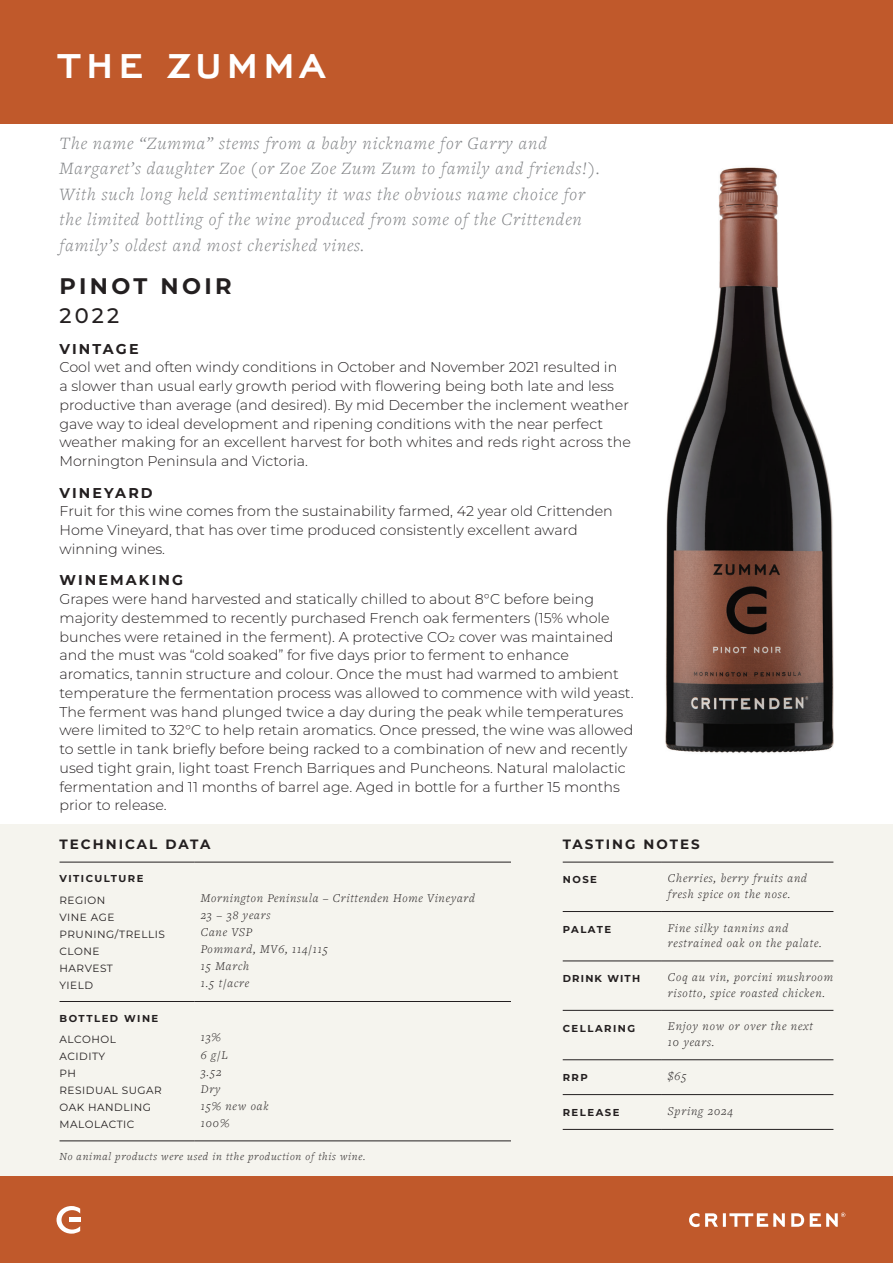
<style>
.page{position:relative;width:893px;height:1263px;background:#fff}
.page>*{position:absolute;margin:0;border:0;box-sizing:border-box;transform-origin:0 0}
.A_Head{font:700 45px "Engravers Gothic";letter-spacing:.13em;color:#fff}
.B_Head{font:700 22.5px "Montserrat";letter-spacing:.15em;color:#231f20}
.B_Head-2{font:500 21px "Montserrat";color:#231f20}
.Intro_Paragraph{font:italic 300 18px/25.5px "Freight Text Pro";letter-spacing:.05em;color:#808285}
.t1{font:300 14.25px/18.8px "Montserrat";color:#231f20}
.Sub_Heading{font:700 14.25px "Montserrat";letter-spacing:.15em;color:#231f20}
.Sub_Heading-2{font:700 13.5px "Montserrat";letter-spacing:.15em;color:#231f20}
.t2{font:italic 300 12.3px/15.8px "Freight Text Pro";letter-spacing:.07em;color:#231f20}
.t3{font:italic 300 11.25px "Freight Text Pro";letter-spacing:.07em;color:#231f20}
.t4{font:10.5px "Montserrat";letter-spacing:.05em;color:#231f20}
.Sub_Heading-3{font:700 10.05px "Montserrat";letter-spacing:.15em;color:#231f20}
.Sub_Heading-4{font:700 10.05px "Montserrat";letter-spacing:.12em;color:#231f20}
</style>
<div class="page">
<div style="left:0;top:824px;width:893px;height:439px;background:#f5f4ee"></div>
<hr style="left:563px;top:862px;width:99px;height:1px;background:#231f20">
<hr style="left:662px;top:862px;width:171px;height:1px;background:#231f20">
<hr style="left:563px;top:911px;width:99px;height:1px;background:#231f20">
<hr style="left:662px;top:911px;width:171px;height:1px;background:#231f20">
<hr style="left:563px;top:961px;width:99px;height:1px;background:#231f20">
<hr style="left:662px;top:961px;width:171px;height:1px;background:#231f20">
<hr style="left:563px;top:1010px;width:99px;height:1px;background:#231f20">
<hr style="left:662px;top:1010px;width:171px;height:1px;background:#231f20">
<hr style="left:563px;top:1059px;width:99px;height:1px;background:#231f20">
<hr style="left:662px;top:1059px;width:171px;height:1px;background:#231f20">
<hr style="left:563px;top:1094px;width:99px;height:1px;background:#231f20">
<hr style="left:662px;top:1094px;width:171px;height:1px;background:#231f20">
<hr style="left:563px;top:1129px;width:99px;height:1px;background:#231f20">
<hr style="left:662px;top:1129px;width:171px;height:1px;background:#231f20">
<hr style="left:60px;top:862px;width:135px;height:1px;background:#231f20">
<hr style="left:195px;top:862px;width:316px;height:1px;background:#231f20">
<hr style="left:60px;top:1001px;width:135px;height:1px;background:#231f20">
<hr style="left:195px;top:1001px;width:316px;height:1px;background:#231f20">
<hr style="left:60px;top:1140px;width:135px;height:1px;background:#231f20">
<hr style="left:195px;top:1140px;width:316px;height:1px;background:#231f20">
<div style="left:0;top:1177px;width:893px;height:86px;background:#c0592b"></div>
<div style="left:0;top:0;width:893px;height:123px;background:#c0592b"></div>
<svg style="left:57px;top:1206px;width:23px;height:28px"></svg>
<svg style="left:689px;top:1212px;width:156px;height:15px"></svg>
<img style="left:665px;top:167px;width:168px;height:586px">
<p class="A_Head" style="left:60px;top:41px;width:267px">THE ZUMMA</p>
<p class="Intro_Paragraph" style="left:60px;top:130px;width:542px">The name “Zumma” stems from a baby nickname for Garry and Margaret’s daughter Zoe (or Zoe Zoe Zum Zum to family and friends!).<br>With such long held sentimentality it was the obvious name choice for the limited bottling of the wine produced from some of the Crittenden family’s oldest and most cherished vines.</p>
<p class="B_Head" style="left:60px;top:271px;width:174px">PINOT NOIR</p>
<p class="B_Head-2" style="left:60px;top:301px;width:61px">2022</p>
<p class="Sub_Heading" style="left:60px;top:339px;width:81px">VINTAGE</p>
<p class="t1" style="left:60px;top:357px;width:573px">Cool wet and often windy conditions in October and November 2021 resulted in<br>a slower than usual early growth period with flowering being both late and less productive than average (and desired). By mid December the inclement weather gave way to ideal development and ripening conditions with the near perfect weather making for an excellent harvest for both whites and reds right across the Mornington Peninsula and Victoria.</p>
<p class="Sub_Heading" style="left:60px;top:483px;width:95px">VINEYARD</p>
<p class="t1" style="left:60px;top:501px;width:555px">Fruit for this wine comes from the sustainability farmed, 42 year old Crittenden<br>Home Vineyard, that has over time produced consistently excellent award winning wines.</p>
<p class="Sub_Heading" style="left:60px;top:571px;width:125px">WINEMAKING</p>
<p class="t1" style="left:60px;top:589px;width:576px">Grapes were hand harvested and statically chilled to about 8°C before being majority destemmed to recently purchased French oak fermenters (15% whole bunches were retained in the ferment). A protective CO2 cover was maintained and the must was “cold soaked” for five days prior to ferment to enhance aromatics, tannin structure and colour. Once the must had warmed to ambient temperature the fermentation process was allowed to commence with wild yeast.<br>The ferment was hand plunged twice a day during the peak while temperatures were limited to 32°C to help retain aromatics. Once pressed, the wine was allowed to settle in tank briefly before being racked to a combination of new and recently used tight grain, light toast French Barriques and Puncheons. Natural malolactic fermentation and 11 months of barrel age. Aged in bottle for a further 15 months prior to release.</p>
<p class="Sub_Heading-2" style="left:60px;top:836px;width:152px">TECHNICAL DATA</p>
<p class="Sub_Heading-3" style="left:60px;top:872px;width:86px">VITICULTURE</p>
<p class="t4" style="left:60px;top:893px;width:47px">REGION</p>
<p class="t2" style="left:201px;top:890px;width:276px">Mornington Peninsula – Crittenden Home Vineyard</p>
<p class="t4" style="left:60px;top:910px;width:56px">VINE AGE</p>
<p class="t2" style="left:201px;top:907px;width:71px">23 – 38 years</p>
<p class="t4" style="left:60px;top:927px;width:107px">PRUNING/TRELLIS</p>
<p class="t2" style="left:201px;top:924px;width:53px">Cane VSP</p>
<p class="t4" style="left:60px;top:944px;width:42px">CLONE</p>
<p class="t2" style="left:201px;top:941px;width:129px">Pommard, MV6, 114/115</p>
<p class="t4" style="left:60px;top:961px;width:55px">HARVEST</p>
<p class="t2" style="left:201px;top:958px;width:50px">15 March</p>
<p class="t4" style="left:60px;top:978px;width:35px">YIELD</p>
<p class="t2" style="left:201px;top:975px;width:50px">1.5 t/acre</p>
<p class="Sub_Heading-3" style="left:60px;top:1011px;width:100px">BOTTLED WINE</p>
<p class="t4" style="left:60px;top:1032px;width:58px">ALCOHOL</p>
<p class="t2" style="left:201px;top:1029px;width:22px">13%</p>
<p class="t4" style="left:60px;top:1049px;width:47px">ACIDITY</p>
<p class="t2" style="left:201px;top:1046px;width:29px">6 g/L</p>
<p class="t4" style="left:60px;top:1066px;width:18px">PH</p>
<p class="t2" style="left:201px;top:1063px;width:22px">3.52</p>
<p class="t4" style="left:60px;top:1083px;width:104px">RESIDUAL SUGAR</p>
<p class="t2" style="left:201px;top:1080px;width:21px">Dry</p>
<p class="t4" style="left:60px;top:1100px;width:93px">OAK HANDLING</p>
<p class="t2" style="left:201px;top:1097px;width:69px">15% new oak</p>
<p class="t4" style="left:60px;top:1117px;width:76px">MALOLACTIC</p>
<p class="t2" style="left:201px;top:1114px;width:30px">100%</p>
<p class="t3" style="left:60px;top:1148px;width:307px">No animal products were used in tthe production of this wine.</p>
<p class="Sub_Heading-2" style="left:563px;top:836px;width:139px">TASTING NOTES</p>
<p class="Sub_Heading-3" style="left:563px;top:873px;width:36px">NOSE</p>
<p class="t2" style="left:668px;top:870px;width:141px">Cherries, berry fruits and fresh spice on the nose.</p>
<p class="Sub_Heading-3" style="left:563px;top:922px;width:50px">PALATE</p>
<p class="t2" style="left:668px;top:919px;width:155px">Fine silky tannins and restrained oak on the palate.</p>
<p class="Sub_Heading-4" style="left:563px;top:972px;width:79px">DRINK WITH</p>
<p class="t2" style="left:668px;top:969px;width:167px">Coq au vin, porcini mushroom risotto, spice roasted chicken.</p>
<p class="Sub_Heading-3" style="left:563px;top:1021px;width:74px">CELLARING</p>
<p class="t2" style="left:668px;top:1018px;width:147px">Enjoy now or over the next<br>10 years.</p>
<p class="Sub_Heading-3" style="left:563px;top:1071px;width:27px">RRP</p>
<p class="t2" style="left:668px;top:1067px;width:20px">$65</p>
<p class="Sub_Heading-3" style="left:563px;top:1105px;width:58px">RELEASE</p>
<p class="t2" style="left:668px;top:1102px;width:66px">Spring 2024</p>
</div>
